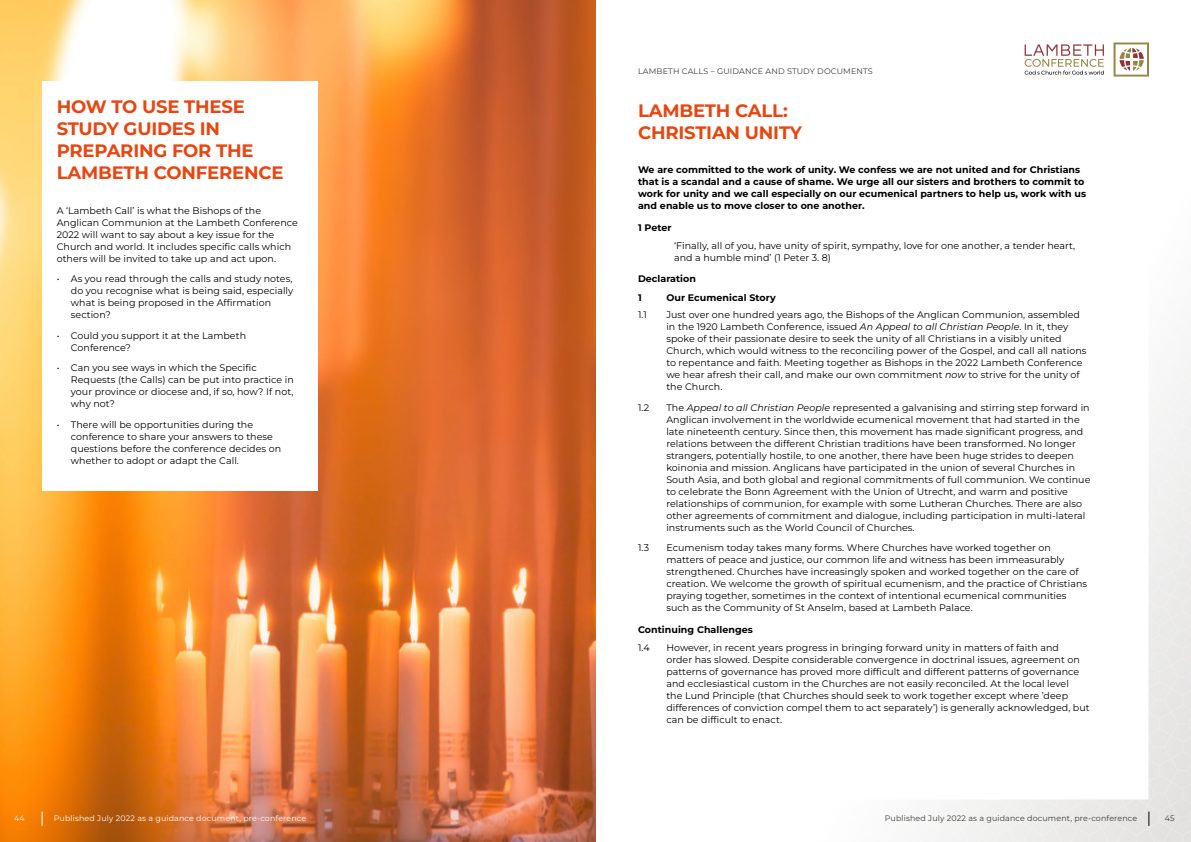
<style>
.page{position:relative;width:1191px;height:842px;background:#fff}
.page>*{position:absolute;margin:0;border:0;box-sizing:border-box;transform-origin:0 0}
.t1{font:700 18px/22px "Montserrat";letter-spacing:-.01em;color:#e84610}
.t2{font:9.5px/12px "Montserrat";letter-spacing:.005em;color:#000}
.t3{font:700 9.5px/12px "Montserrat";letter-spacing:.005em;color:#000}
.t4{font:8px "Montserrat";letter-spacing:.02em;color:#3c3c3b}
.t5{font:7.9px "Montserrat";letter-spacing:.02em;color:#fff}
.t6{font:7.9px "Montserrat";letter-spacing:.02em;color:#3c3c3b}
.s1{font-style:italic}
</style>
<div class="page">
<img style="left:595px;top:0;width:596px;height:842px">
<img style="left:0;top:0;width:595px;height:842px">
<div style="left:43px;top:81px;width:274px;height:410px;background:#fff"></div>
<svg style="left:1024px;top:44px;width:80px;height:31px"></svg>
<svg style="left:1113px;top:43px;width:36px;height:34px"></svg>
<svg style="left:1148px;top:812px;width:1px;height:14px"></svg>
<svg style="left:42px;top:812px;width:1px;height:14px"></svg>
<h1 class="t1" style="left:57px;top:95px;width:228px">HOW TO USE THESE<br>STUDY GUIDES IN<br>PREPARING FOR THE<br>LAMBETH CONFERENCE</h1>
<p class="t2" style="left:57px;top:204px;width:243px">A ‘Lambeth Call’ is what the Bishops of the Anglican Communion at the Lambeth Conference 2022 will want to say about a key issue for the Church and world. It includes specific calls which others will be invited to take up and act upon.</p>
<p class="t2" style="left:71px;top:273px;width:224px;text-indent:-14px">• As you read through the calls and study notes, do you recognise what is being said, especially what is being proposed in the Affirmation section?</p>
<p class="t2" style="left:71px;top:329px;width:177px;text-indent:-14px">• Could you support it at the Lambeth<br>Conference?</p>
<p class="t2" style="left:71px;top:362px;width:224px;text-indent:-14px">• Can you see ways in which the Specific Requests (the Calls) can be put into practice in your province or diocese and, if so, how? If not, why not?</p>
<p class="t2" style="left:71px;top:418px;width:212px;text-indent:-14px">• There will be opportunities during the conference to share your answers to these questions before the conference decides on whether to adopt or adapt the Call.</p>
<p class="t4" style="left:638px;top:65px;width:236px">LAMBETH CALLS – GUIDANCE AND STUDY DOCUMENTS</p>
<h1 class="t1" style="left:638px;top:99px;width:165px">LAMBETH CALL:<br>CHRISTIAN UNITY</h1>
<p class="t3" style="left:638px;top:164px;width:449px">We are committed to the work of unity. We confess we are not united and for Christians that is a scandal and a cause of shame. We urge all our sisters and brothers to commit to work for unity and we call especially on our ecumenical partners to help us, work with us and enable us to move closer to one another.</p>
<p class="t3" style="left:638px;top:221px;width:35px">1 Peter</p>
<p class="t2" style="left:674px;top:239px;width:403px">‘Finally, all of you, have unity of spirit, sympathy, love for one another, a tender heart, and a humble mind’ (1 Peter 3. 8)</p>
<p class="t3" style="left:638px;top:269px;width:59px;line-height:18.7px">Declaration<br>1</p>
<p class="t3" style="left:666px;top:291px;width:111px">Our Ecumenical Story</p>
<p class="t2" style="left:638px;top:309px;width:10px">1.1</p>
<p class="t2" style="left:666px;top:309px;width:421px">Just over one hundred years ago, the Bishops of the Anglican Communion, assembled in the 1920 Lambeth Conference, issued <span class="s1">An Appeal to all Christian People</span>. In it, they spoke of their passionate desire to seek the unity of all Christians in a visibly united Church, which would witness to the reconciling power of the Gospel, and call all nations to repentance and faith. Meeting together as Bishops in the 2022 Lambeth Conference we hear afresh their call, and make our own commitment <span class="s1">now</span> to strive for the unity of the Church.</p>
<p class="t2" style="left:638px;top:401px;width:13px">1.2</p>
<p class="t2" style="left:666px;top:401px;width:425px">The <span class="s1">Appeal to all Christian People</span> represented a galvanising and stirring step forward in Anglican involvement in the worldwide ecumenical movement that had started in the late nineteenth century. Since then, this movement has made significant progress, and relations between the different Christian traditions have been transformed. No longer strangers, potentially hostile, to one another, there have been huge strides to deepen koinonia and mission. Anglicans have participated in the union of several Churches in South Asia, and both global and regional commitments of full communion. We continue to celebrate the Bonn Agreement with the Union of Utrecht, and warm and positive relationships of communion, for example with some Lutheran Churches. There are also other agreements of commitment and dialogue, including participation in multi-lateral instruments such as the World Council of Churches.</p>
<p class="t2" style="left:638px;top:542px;width:12px">1.3</p>
<p class="t2" style="left:666px;top:542px;width:422px">Ecumenism today takes many forms. Where Churches have worked together on matters of peace and justice, our common life and witness has been immeasurably strengthened. Churches have increasingly spoken and worked together on the care of creation. We welcome the growth of spiritual ecumenism, and the practice of Christians praying together, sometimes in the context of intentional ecumenical communities such as the Community of St Anselm, based at Lambeth Palace.</p>
<p class="t3" style="left:638px;top:623px;width:116px">Continuing Challenges</p>
<p class="t2" style="left:638px;top:641px;width:13px">1.4</p>
<p class="t2" style="left:666px;top:641px;width:425px">However, in recent years progress in bringing forward unity in matters of faith and<br>order has slowed. Despite considerable convergence in doctrinal issues, agreement on patterns of governance has proved more difficult and different patterns of governance and ecclesiastical custom in the Churches are not easily reconciled. At the local level<br>the Lund Principle (that Churches should seek to work together except where ’deep differences of conviction compel them to act separately’) is generally acknowledged, but can be difficult to enact.</p>
<p class="t5" style="left:14px;top:813px;width:12px">44</p>
<p class="t5" style="left:54px;top:813px;width:254px">Published July 2022 as a guidance document, pre-conference</p>
<p class="t6" style="left:884px;top:813px;width:254px">Published July 2022 as a guidance document, pre-conference</p>
<p class="t6" style="left:1164px;top:813px;width:11px">45</p>
</div>
